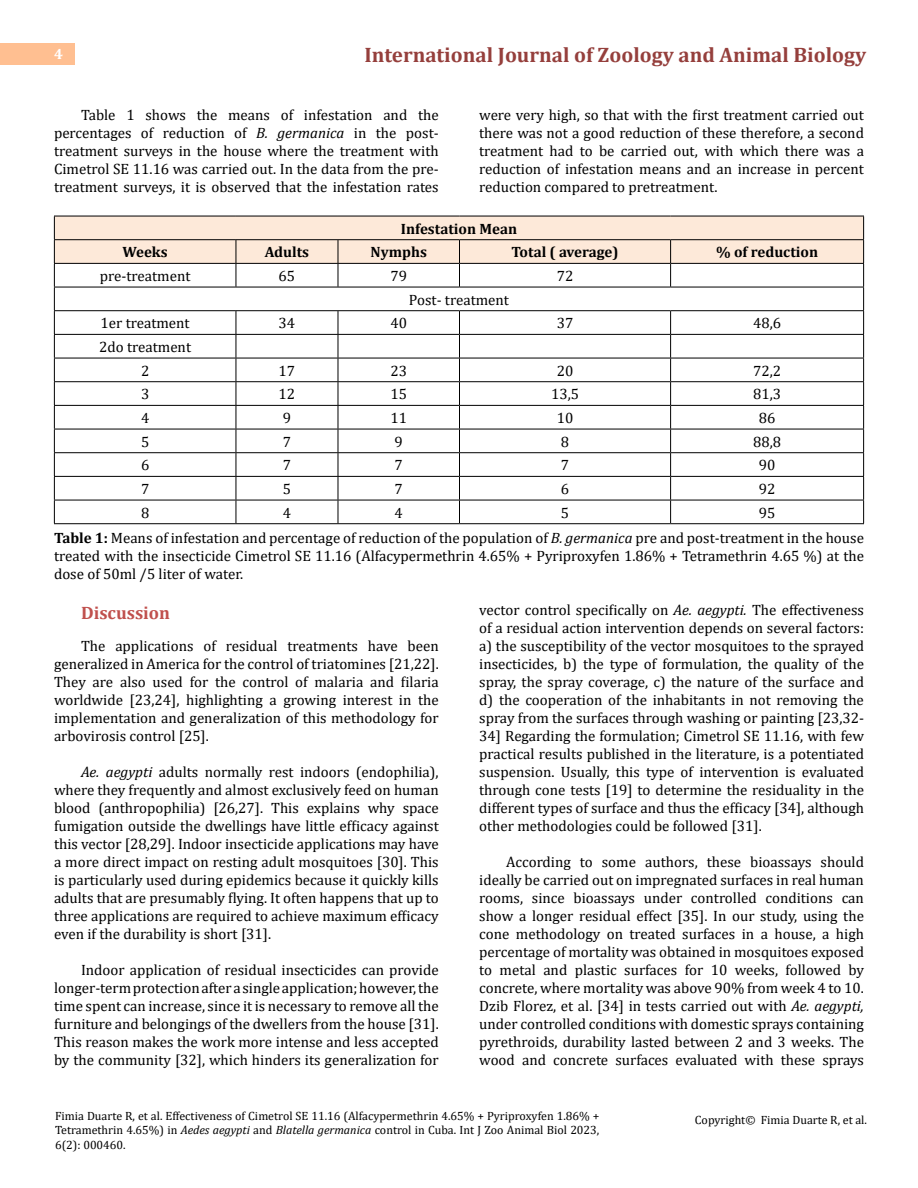
<style>
.page{position:relative;width:918px;height:1188px;background:#fff}
.page>*{position:absolute;margin:0;border:0;box-sizing:border-box;transform-origin:0 0}
.t1{font:700 21px "Cambria";color:#953f3c}
.t2{font:700 18px "Cambria";color:#c0504d}
.t3{font:15px/18px "Cambria";color:#000;text-align:justify}
.t4{font:700 15px "Cambria";color:#000}
.t5{font:700 15px "Cambria";color:#fff}
.t6{font:12px/14.4px "Cambria";color:#000;text-align:justify}
.s1{font-style:italic}
.s2{font-weight:700}
</style>
<div class="page">
<div style="left:0;top:43px;width:75px;height:21px;background:#ffbf91"></div>
<svg style="left:54px;top:216px;width:810px;height:307px"></svg>
<hr style="left:54px;top:523px;width:182px;height:1px;background:#000">
<hr style="left:236px;top:523px;width:102px;height:1px;background:#000">
<hr style="left:338px;top:523px;width:122px;height:1px;background:#000">
<hr style="left:460px;top:523px;width:211px;height:1px;background:#000">
<hr style="left:671px;top:523px;width:193px;height:1px;background:#000">
<p class="t5" style="left:54px;top:44px;width:10px">4</p>
<h1 class="t1" style="left:364px;top:40px;width:503px">International Journal of Zoology and Animal Biology</h1>
<p class="t3" style="left:54px;top:105px;width:386px;text-indent:27px">Table 1 shows the means of infestation and the percentages of reduction of <span class="s1">B. germanica</span> in the post&shy;treatment surveys in the house where the treatment with Cimetrol SE 11.16 was carried out. In the data from the pre&shy;treatment surveys, it is observed that the infestation rates</p>
<p class="t3" style="left:479px;top:105px;width:386px">were very high, so that with the first treatment carried out there was not a good reduction of these therefore, a second treatment had to be carried out, with which there was a reduction of infestation means and an increase in percent reduction compared to pretreatment.</p>
<p class="t4" style="left:401px;top:218px;width:118px">Infestation Mean</p>
<p class="t4" style="left:123px;top:242px;width:47px">Weeks</p>
<p class="t4" style="left:265px;top:242px;width:46px">Adults</p>
<p class="t4" style="left:371px;top:242px;width:58px">Nymphs</p>
<p class="t4" style="left:511px;top:242px;width:109px">Total ( average)</p>
<p class="t4" style="left:716px;top:242px;width:104px">% of reduction</p>
<p class="t3" style="left:100px;top:267px;width:92px">pre-treatment</p>
<p class="t3" style="left:279px;top:267px;width:18px">65</p>
<p class="t3" style="left:390px;top:267px;width:18px">79</p>
<p class="t3" style="left:557px;top:267px;width:18px">72</p>
<p class="t3" style="left:409px;top:291px;width:102px">Post- treatment</p>
<p class="t3" style="left:101px;top:314px;width:91px">1er treatment</p>
<p class="t3" style="left:279px;top:314px;width:18px">34</p>
<p class="t3" style="left:390px;top:314px;width:18px">40</p>
<p class="t3" style="left:557px;top:314px;width:18px">37</p>
<p class="t3" style="left:753px;top:314px;width:30px">48,6</p>
<p class="t3" style="left:99px;top:335px;width:93px;line-height:23.7px;text-align:center">2do treatment<br>2</p>
<p class="t3" style="left:279px;top:362px;width:18px">17</p>
<p class="t3" style="left:390px;top:362px;width:18px">23</p>
<p class="t3" style="left:557px;top:362px;width:18px">20</p>
<p class="t3" style="left:753px;top:362px;width:30px">72,2</p>
<p class="t3" style="left:141px;top:385px;width:10px">3</p>
<p class="t3" style="left:279px;top:385px;width:18px">12</p>
<p class="t3" style="left:390px;top:385px;width:18px">15</p>
<p class="t3" style="left:551px;top:385px;width:30px">13,5</p>
<p class="t3" style="left:753px;top:385px;width:30px">81,3</p>
<p class="t3" style="left:141px;top:409px;width:10px">4</p>
<p class="t3" style="left:283px;top:409px;width:10px">9</p>
<p class="t3" style="left:390px;top:409px;width:18px">11</p>
<p class="t3" style="left:557px;top:409px;width:18px">10</p>
<p class="t3" style="left:759px;top:409px;width:18px">86</p>
<p class="t3" style="left:141px;top:433px;width:10px">5</p>
<p class="t3" style="left:283px;top:433px;width:10px">7</p>
<p class="t3" style="left:395px;top:433px;width:10px">9</p>
<p class="t3" style="left:561px;top:433px;width:10px">8</p>
<p class="t3" style="left:753px;top:433px;width:30px">88,8</p>
<p class="t3" style="left:141px;top:456px;width:10px">6</p>
<p class="t3" style="left:283px;top:456px;width:10px">7</p>
<p class="t3" style="left:395px;top:456px;width:10px">7</p>
<p class="t3" style="left:561px;top:456px;width:10px">7</p>
<p class="t3" style="left:759px;top:456px;width:18px">90</p>
<p class="t3" style="left:141px;top:480px;width:10px">7</p>
<p class="t3" style="left:283px;top:480px;width:10px">5</p>
<p class="t3" style="left:395px;top:480px;width:10px">7</p>
<p class="t3" style="left:561px;top:480px;width:10px">6</p>
<p class="t3" style="left:759px;top:480px;width:18px">92</p>
<p class="t3" style="left:141px;top:504px;width:10px">8</p>
<p class="t3" style="left:283px;top:504px;width:10px">4</p>
<p class="t3" style="left:395px;top:504px;width:10px">4</p>
<p class="t3" style="left:561px;top:504px;width:10px">5</p>
<p class="t3" style="left:54px;top:500px;width:811px;line-height:25.2px;text-indent:705px">95<br><span class="s2">Table 1:</span> Means of infestation and percentage of reduction of the population of <span class="s1">B. germanica</span> pre and post-treatment in the house</p>
<p class="t3" style="left:54px;top:547px;width:811px">treated with the insecticide Cimetrol SE 11.16 (Alfacypermethrin 4.65% + Pyriproxyfen 1.86% + Tetramethrin 4.65 %) at the dose of 50ml /5 liter of water.</p>
<p class="t2" style="left:81px;top:600px;width:91px">Discussion</p>
<p class="t3" style="left:54px;top:637px;width:386px;text-indent:27px">The applications of residual treatments have been generalized in America for the control of triatomines [21,22].<br>They are also used for the control of malaria and filaria worldwide [23,24], highlighting a growing interest in the implementation and generalization of this methodology for arbovirosis control [25].</p>
<p class="t3" style="left:54px;top:763px;width:386px;text-indent:27px"><span class="s1">Ae. aegypti</span> adults normally rest indoors (endophilia), where they frequently and almost exclusively feed on human blood (anthropophilia) [26,27]. This explains why space fumigation outside the dwellings have little efficacy against this vector [28,29]. Indoor insecticide applications may have a more direct impact on resting adult mosquitoes [30]. This is particularly used during epidemics because it quickly kills adults that are presumably flying. It often happens that up to three applications are required to achieve maximum efficacy even if the durability is short [31].</p>
<p class="t3" style="left:54px;top:961px;width:386px;text-indent:27px">Indoor application of residual insecticides can provide longer-term protection after a single application; however, the time spent can increase, since it is necessary to remove all the furniture and belongings of the dwellers from the house [31].<br>This reason makes the work more intense and less accepted by the community [32], which hinders its generalization for</p>
<p class="t3" style="left:479px;top:601px;width:386px">vector control specifically on <span class="s1">Ae. aegypti.</span> The effectiveness of a residual action intervention depends on several factors: a) the susceptibility of the vector mosquitoes to the sprayed insecticides, b) the type of formulation, the quality of the spray, the spray coverage, c) the nature of the surface and d) the cooperation of the inhabitants in not removing the spray from the surfaces through washing or painting [23,32- 34] Regarding the formulation; Cimetrol SE 11.16, with few practical results published in the literature, is a potentiated suspension. Usually, this type of intervention is evaluated through cone tests [19] to determine the residuality in the different types of surface and thus the efficacy [34], although other methodologies could be followed [31].</p>
<p class="t3" style="left:479px;top:853px;width:386px;text-indent:27px">According to some authors, these bioassays should ideally be carried out on impregnated surfaces in real human rooms, since bioassays under controlled conditions can show a longer residual effect [35]. In our study, using the cone methodology on treated surfaces in a house, a high percentage of mortality was obtained in mosquitoes exposed to metal and plastic surfaces for 10 weeks, followed by concrete, where mortality was above 90% from week 4 to 10.<br>Dzib Florez, et al. [34] in tests carried out with <span class="s1">Ae. aegypti, </span>under controlled conditions with domestic sprays containing pyrethroids, durability lasted between 2 and 3 weeks. The wood and concrete surfaces evaluated with these sprays</p>
<p class="t6" style="left:55px;top:1108px;width:546px">Fimia Duarte R, et al. Effectiveness of Cimetrol SE 11.16 (Alfacypermethrin 4.65% + Pyriproxyfen 1.86% + Tetramethrin 4.65%) in <span class="s1">Aedes aegypti</span> and <span class="s1">Blatella germanica</span> control in Cuba. Int J Zoo Animal Biol 2023, 6(2): 000460.</p>
<p class="t6" style="left:695px;top:1112px;width:174px">Copyright© Fimia Duarte R, et al.</p>
</div>
